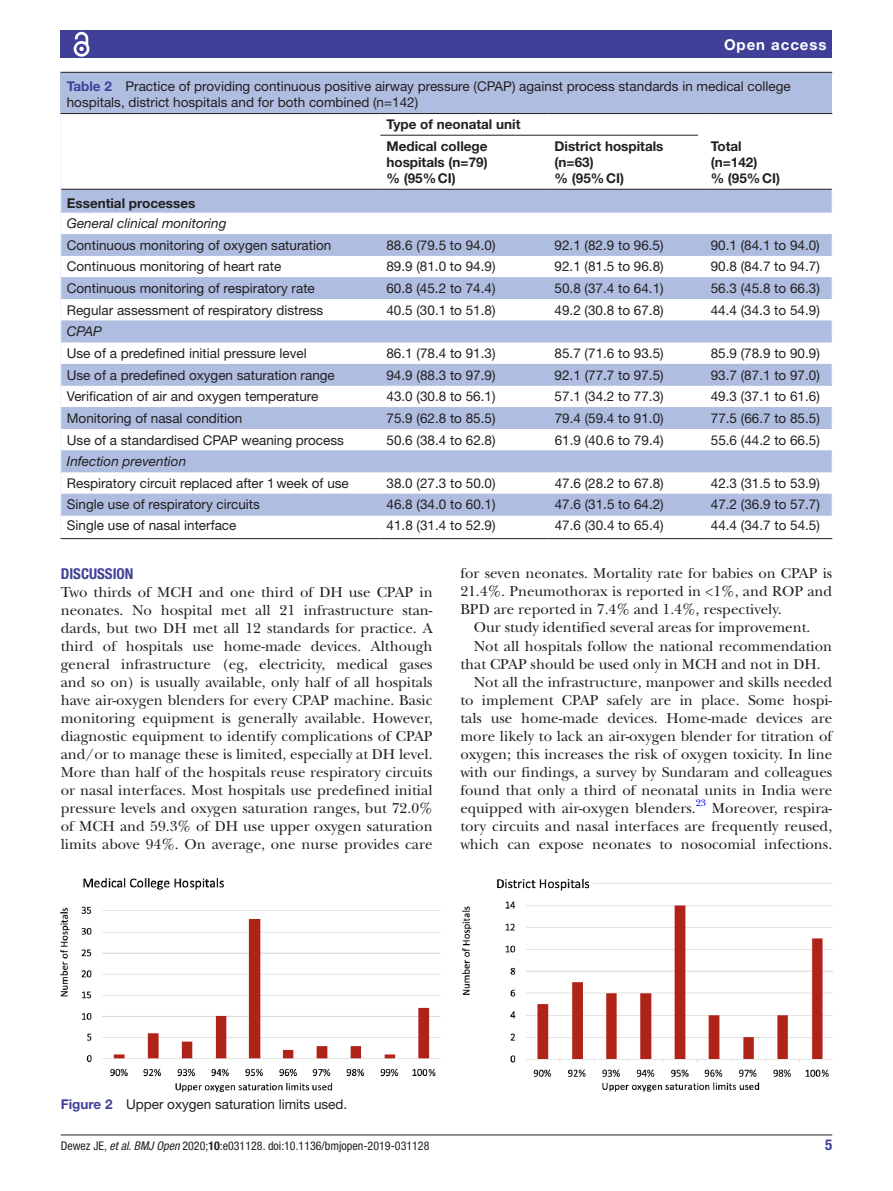
<style>
.page{position:relative;width:893px;height:1191px;background:#fff}
.page>*{position:absolute;margin:0;border:0;box-sizing:border-box;transform-origin:0 0}
.t1{font:15px/18px "New Baskerville";color:#231f20;text-align:justify}
.t2{font:700 condensed 15px "Helvetica Neue LT Std";color:#414099}
.t3{font:700 15px "Helvetica Neue LT Std";letter-spacing:.065em;color:#fff}
.t4{font:13.5px/16.5px "Helvetica Neue LT Std";color:#231f20}
.t5{font:700 13.5px/16.2px "Helvetica Neue LT Std";color:#231f20}
.t6{font:italic 13.5px "Helvetica Neue LT Std";color:#231f20}
.t7{font:condensed 12px "Helvetica Neue LT Std";color:#231f20}
.s1{font-weight:700;color:#414099}
.s2{font-style:italic}
.s3{font-weight:700}
</style>
<div class="page">
<hr style="left:61px;top:1134px;width:771px;height:1px;background:#231f20">
<div style="left:61px;top:31px;width:771px;height:27px;background:#414099"></div>
<svg style="left:73px;top:31px;width:17px;height:26px"></svg>
<div style="left:61px;top:73px;width:771px;height:466px;background:#afbde1"></div>
<hr style="left:61px;top:72px;width:771px;height:1px;background:#231f20">
<div style="left:61px;top:114px;width:771px;height:424px;background:#fff"></div>
<svg style="left:61px;top:190px;width:771px;height:325px"></svg>
<hr style="left:61px;top:189px;width:319px;height:1px;background:#231f20">
<hr style="left:705px;top:189px;width:127px;height:1px;background:#231f20">
<hr style="left:61px;top:113px;width:319px;height:1px;background:#231f20">
<hr style="left:380px;top:113px;width:169px;height:1px;background:#231f20">
<hr style="left:549px;top:113px;width:156px;height:1px;background:#231f20">
<hr style="left:705px;top:113px;width:127px;height:1px;background:#231f20">
<hr style="left:380px;top:135px;width:169px;height:1px;background:#231f20">
<hr style="left:380px;top:189px;width:169px;height:1px;background:#231f20">
<hr style="left:549px;top:135px;width:156px;height:1px;background:#231f20">
<hr style="left:549px;top:189px;width:156px;height:1px;background:#231f20">
<hr style="left:61px;top:538px;width:319px;height:1px;background:#231f20">
<hr style="left:380px;top:538px;width:169px;height:1px;background:#231f20">
<hr style="left:549px;top:538px;width:156px;height:1px;background:#231f20">
<hr style="left:705px;top:538px;width:127px;height:1px;background:#231f20">
<svg style="left:60px;top:114px;width:1px;height:21px"></svg>
<svg style="left:60px;top:189px;width:1px;height:349px"></svg>
<svg style="left:699px;top:133px;width:6px;height:4px"></svg>
<img style="left:61px;top:878px;width:771px;height:213px">
<p class="t3" style="left:724px;top:35px;width:104px">Open access</p>
<p class="t4" style="left:67px;top:77px;width:726px"><span class="s1">Table 2</span> Practice of providing continuous positive airway pressure (CPAP) against process standards in medical college hospitals, district hospitals and for both combined (n=142)</p>
<p class="t5" style="left:386px;top:116px;width:136px">Type of neonatal unit</p>
<p class="t5" style="left:711px;top:138px;width:71px">Total (n=142)<br>% (95%CI)</p>
<p class="t5" style="left:386px;top:138px;width:103px;text-align:justify">Medical college hospitals (n=79) % (95%CI)</p>
<p class="t5" style="left:555px;top:138px;width:110px">District hospitals (n=63)<br>% (95%CI)</p>
<p class="t5" style="left:67px;top:195px;width:130px">Essential processes</p>
<p class="t6" style="left:67px;top:215px;width:161px">General clinical monitoring</p>
<p class="t4" style="left:67px;top:236px;width:266px">Continuous monitoring of oxygen saturation</p>
<p class="t4" style="left:386px;top:236px;width:111px">88.6 (79.5 to 94.0)</p>
<p class="t4" style="left:555px;top:236px;width:111px">92.1 (82.9 to 96.5)</p>
<p class="t4" style="left:711px;top:236px;width:111px">90.1 (84.1 to 94.0)</p>
<p class="t4" style="left:67px;top:258px;width:216px">Continuous monitoring of heart rate</p>
<p class="t4" style="left:386px;top:258px;width:111px">89.9 (81.0 to 94.9)</p>
<p class="t4" style="left:555px;top:258px;width:111px">92.1 (81.5 to 96.8)</p>
<p class="t4" style="left:711px;top:258px;width:111px">90.8 (84.7 to 94.7)</p>
<p class="t4" style="left:67px;top:280px;width:250px">Continuous monitoring of respiratory rate</p>
<p class="t4" style="left:386px;top:280px;width:111px">60.8 (45.2 to 74.4)</p>
<p class="t4" style="left:555px;top:280px;width:111px">50.8 (37.4 to 64.1)</p>
<p class="t4" style="left:711px;top:280px;width:111px">56.3 (45.8 to 66.3)</p>
<p class="t4" style="left:67px;top:301px;width:258px">Regular assessment of respiratory distress</p>
<p class="t4" style="left:386px;top:301px;width:111px">40.5 (30.1 to 51.8)</p>
<p class="t4" style="left:555px;top:301px;width:111px">49.2 (30.8 to 67.8)</p>
<p class="t4" style="left:711px;top:301px;width:111px">44.4 (34.3 to 54.9)</p>
<p class="t6" style="left:67px;top:323px;width:37px">CPAP</p>
<p class="t4" style="left:67px;top:345px;width:242px">Use of a predefined initial pressure level</p>
<p class="t4" style="left:386px;top:345px;width:111px">86.1 (78.4 to 91.3)</p>
<p class="t4" style="left:555px;top:345px;width:111px">85.7 (71.6 to 93.5)</p>
<p class="t4" style="left:711px;top:345px;width:111px">85.9 (78.9 to 90.9)</p>
<p class="t4" style="left:67px;top:366px;width:270px">Use of a predefined oxygen saturation range</p>
<p class="t4" style="left:386px;top:366px;width:111px">94.9 (88.3 to 97.9)</p>
<p class="t4" style="left:555px;top:366px;width:111px">92.1 (77.7 to 97.5)</p>
<p class="t4" style="left:711px;top:366px;width:111px">93.7 (87.1 to 97.0)</p>
<p class="t4" style="left:67px;top:388px;width:253px">Verification of air and oxygen temperature</p>
<p class="t4" style="left:386px;top:388px;width:111px">43.0 (30.8 to 56.1)</p>
<p class="t4" style="left:555px;top:388px;width:111px">57.1 (34.2 to 77.3)</p>
<p class="t4" style="left:711px;top:388px;width:111px">49.3 (37.1 to 61.6)</p>
<p class="t4" style="left:67px;top:410px;width:177px">Monitoring of nasal condition</p>
<p class="t4" style="left:386px;top:410px;width:111px">75.9 (62.8 to 85.5)</p>
<p class="t4" style="left:555px;top:410px;width:111px">79.4 (59.4 to 91.0)</p>
<p class="t4" style="left:711px;top:410px;width:111px">77.5 (66.7 to 85.5)</p>
<p class="t4" style="left:67px;top:431px;width:279px">Use of a standardised CPAP weaning process</p>
<p class="t4" style="left:386px;top:431px;width:111px">50.6 (38.4 to 62.8)</p>
<p class="t4" style="left:555px;top:431px;width:111px">61.9 (40.6 to 79.4)</p>
<p class="t4" style="left:711px;top:431px;width:111px">55.6 (44.2 to 66.5)</p>
<p class="t6" style="left:67px;top:453px;width:121px">Infection prevention</p>
<p class="t4" style="left:67px;top:474px;width:283px">Respiratory circuit replaced after 1week of use</p>
<p class="t4" style="left:387px;top:474px;width:111px">38.0 (27.3 to 50.0)</p>
<p class="t4" style="left:555px;top:474px;width:111px">47.6 (28.2 to 67.8)</p>
<p class="t4" style="left:711px;top:474px;width:111px">42.3 (31.5 to 53.9)</p>
<p class="t4" style="left:67px;top:496px;width:195px">Single use of respiratory circuits</p>
<p class="t4" style="left:387px;top:496px;width:111px">46.8 (34.0 to 60.1)</p>
<p class="t4" style="left:555px;top:496px;width:111px">47.6 (31.5 to 64.2)</p>
<p class="t4" style="left:711px;top:496px;width:111px">47.2 (36.9 to 57.7)</p>
<p class="t4" style="left:67px;top:516px;width:171px">Single use of nasal interface</p>
<p class="t4" style="left:387px;top:516px;width:111px">41.8 (31.4 to 52.9)</p>
<p class="t4" style="left:555px;top:516px;width:111px">47.6 (30.4 to 65.4)</p>
<p class="t4" style="left:711px;top:516px;width:111px">44.4 (34.7 to 54.5)</p>
<p class="t2" style="left:61px;top:564px;width:74px">DISCUSSION</p>
<p class="t1" style="left:61px;top:583px;width:373px">Two thirds of MCH and one third of DH use CPAP in neonates. No hospital met all 21 infrastructure stan&shy;dards, but two DH met all 12 standards for practice. A third of hospitals use home-made devices. Although general infrastructure (eg, electricity, medical gases and so on) is usually available, only half of all hospitals have air-oxygen blenders for every CPAP machine. Basic monitoring equipment is generally available. However, diagnostic equipment to identify complications of CPAP and/or to manage these is limited, especially at DH level.<br>More than half of the hospitals reuse respiratory circuits or nasal interfaces. Most hospitals use predefined initial pressure levels and oxygen saturation ranges, but 72.0% of MCH and 59.3% of DH use upper oxygen saturation limits above 94%. On average, one nurse provides care</p>
<p class="t1" style="left:460px;top:564px;width:373px">for seven neonates. Mortality rate for babies on CPAP is 21.4%. Pneumothorax is reported in &lt;1%, and ROP and BPD are reported in 7.4% and 1.4%, respectively.</p>
<p class="t1" style="left:474px;top:618px;width:338px">Our study identified several areas for improvement.</p>
<p class="t1" style="left:474px;top:637px;width:360px">Not all hospitals follow the national recommendation</p>
<p class="t1" style="left:460px;top:655px;width:362px">that CPAP should be used only in MCH and not in DH.</p>
<p class="t1" style="left:474px;top:673px;width:360px">Not all the infrastructure, manpower and skills needed</p>
<p class="t1" style="left:460px;top:691px;width:373px">to implement CPAP safely are in place. Some hospi-</p>
<p class="t1" style="left:460px;top:709px;width:373px">tals use home-made devices. Home-made devices are</p>
<p class="t1" style="left:460px;top:727px;width:373px">more likely to lack an air-oxygen blender for titration of</p>
<p class="t1" style="left:460px;top:745px;width:373px">oxygen; this increases the risk of oxygen toxicity. In line</p>
<p class="t1" style="left:460px;top:763px;width:373px">with our findings, a survey by Sundaram and colleagues</p>
<p class="t1" style="left:460px;top:781px;width:373px">found that only a third of neonatal units in India were</p>
<p class="t1" style="left:460px;top:799px;width:373px">equipped with air-oxygen blenders.<sup>23</sup> Moreover, respira-</p>
<p class="t1" style="left:460px;top:817px;width:373px">tory circuits and nasal interfaces are frequently reused,</p>
<p class="t1" style="left:460px;top:835px;width:373px">which can expose neonates to nosocomial infections.</p>
<p class="t4" style="left:61px;top:1096px;width:288px"><span class="s1">Figure 2</span> Upper oxygen saturation limits used.</p>
<p class="t7" style="left:61px;top:1138px;width:370px">Dewez JE, <span class="s2">et al</span>. <span class="s2">BMJ Open</span> 2020;<span class="s3">10</span>:e031128. doi:10.1136/bmjopen-2019-031128</p>
<p class="t2" style="left:825px;top:1135px;width:9px">5</p>
</div>
